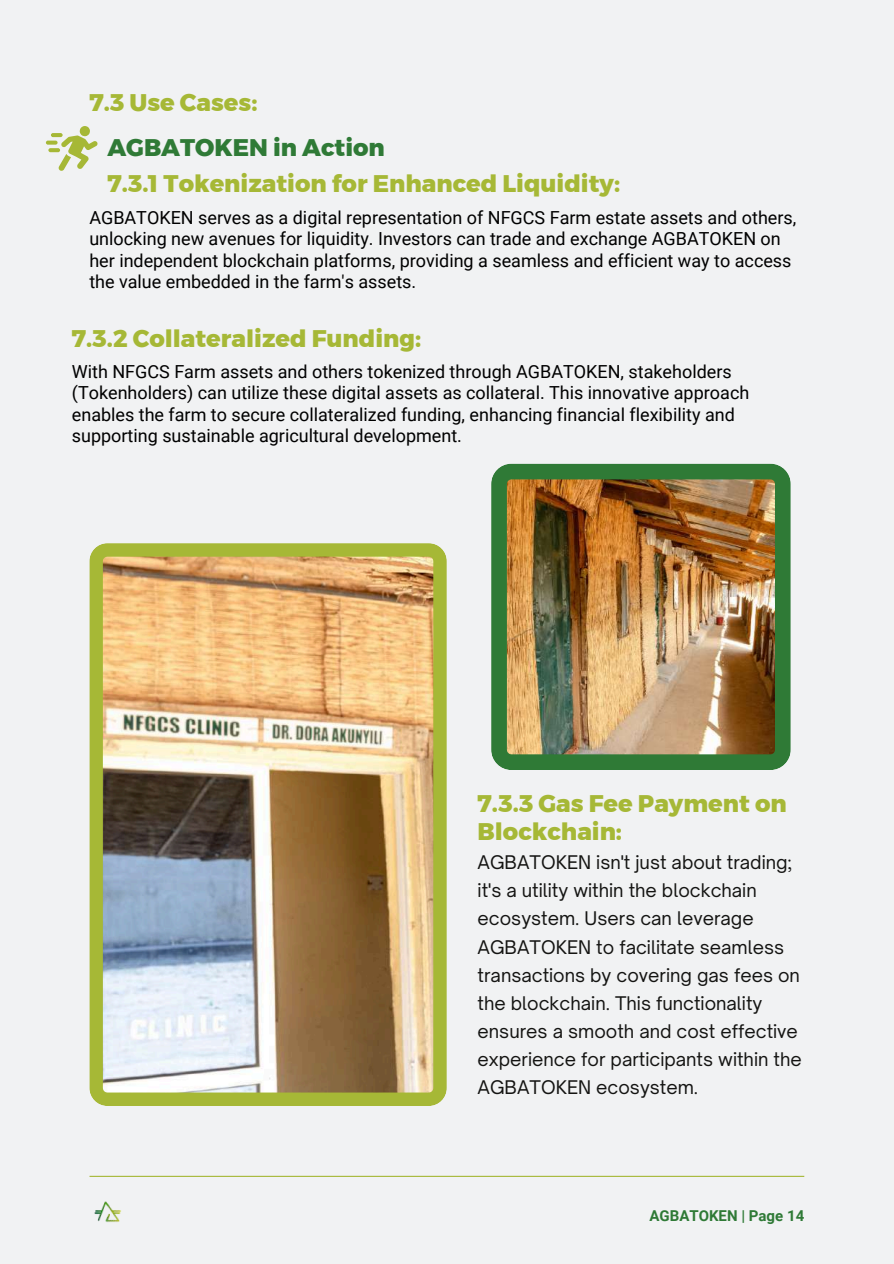
<style>
.page{position:relative;width:894px;height:1264px;background:#fff}
.page>*{position:absolute;margin:0;border:0;box-sizing:border-box;transform-origin:0 0}
.t1{font:800 24px/28.2px "Montserrat";color:#a6b836}
.t2{font:800 24px "Montserrat";color:#2f7a36}
.t3{font:18px/21.3px "Roboto";color:#000}
.t4{font:18px/28.2px "Open Sauce One";color:#141412}
.t5{font:700 15px "Roboto";color:#2f7a36}
</style>
<div class="page">
<div style="left:0;top:0;width:893px;height:1263px;background:#f1f2f3"></div>
<img style="left:491px;top:463px;width:299px;height:306px">
<img style="left:89px;top:543px;width:357px;height:562px">
<hr style="left:89px;top:1175px;width:715px;height:1px;background:#a6b836">
<img style="left:94px;top:1201px;width:27px;height:21px">
<svg style="left:58px;top:126px;width:40px;height:45px"></svg>
<hr style="left:51px;top:133px;width:12px;height:4px;background:#a6b836;border-radius:2px">
<svg style="left:46px;top:141px;width:12px;height:4px"></svg>
<svg style="left:48px;top:148px;width:12px;height:4px"></svg>
<h1 class="t1" style="left:89px;top:88px;width:170px">7.3 Use Cases:</h1>
<h1 class="t2" style="left:107px;top:132px;width:279px">AGBATOKEN in Action</h1>
<h1 class="t1" style="left:107px;top:169px;width:514px">7.3.1 Tokenization for Enhanced Liquidity:</h1>
<p class="t3" style="left:89px;top:207px;width:708px">AGBATOKEN serves as a digital representation of NFGCS Farm estate assets and others, unlocking new avenues for liquidity. Investors can trade and exchange AGBATOKEN on her independent blockchain platforms, providing a seamless and efficient way to access the value embedded in the farm's assets.</p>
<h1 class="t1" style="left:72px;top:324px;width:351px">7.3.2 Collateralized Funding:</h1>
<p class="t3" style="left:72px;top:361px;width:678px">With NFGCS Farm assets and others tokenized through AGBATOKEN, stakeholders (Tokenholders) can utilize these digital assets as collateral. This innovative approach enables the farm to secure collateralized funding, enhancing financial flexibility and supporting sustainable agricultural development.</p>
<h1 class="t1" style="left:477px;top:789px;width:310px">7.3.3 Gas Fee Payment on<br>Blockchain:</h1>
<p class="t4" style="left:477px;top:848px;width:325px">AGBATOKEN isn't just about trading; it's a utility within the blockchain ecosystem. Users can leverage AGBATOKEN to facilitate seamless transactions by covering gas fees on the blockchain. This functionality ensures a smooth and cost effective experience for participants within the AGBATOKEN ecosystem.</p>
<p class="t5" style="left:649px;top:1207px;width:156px">AGBATOKEN | Page 14</p>
</div>
